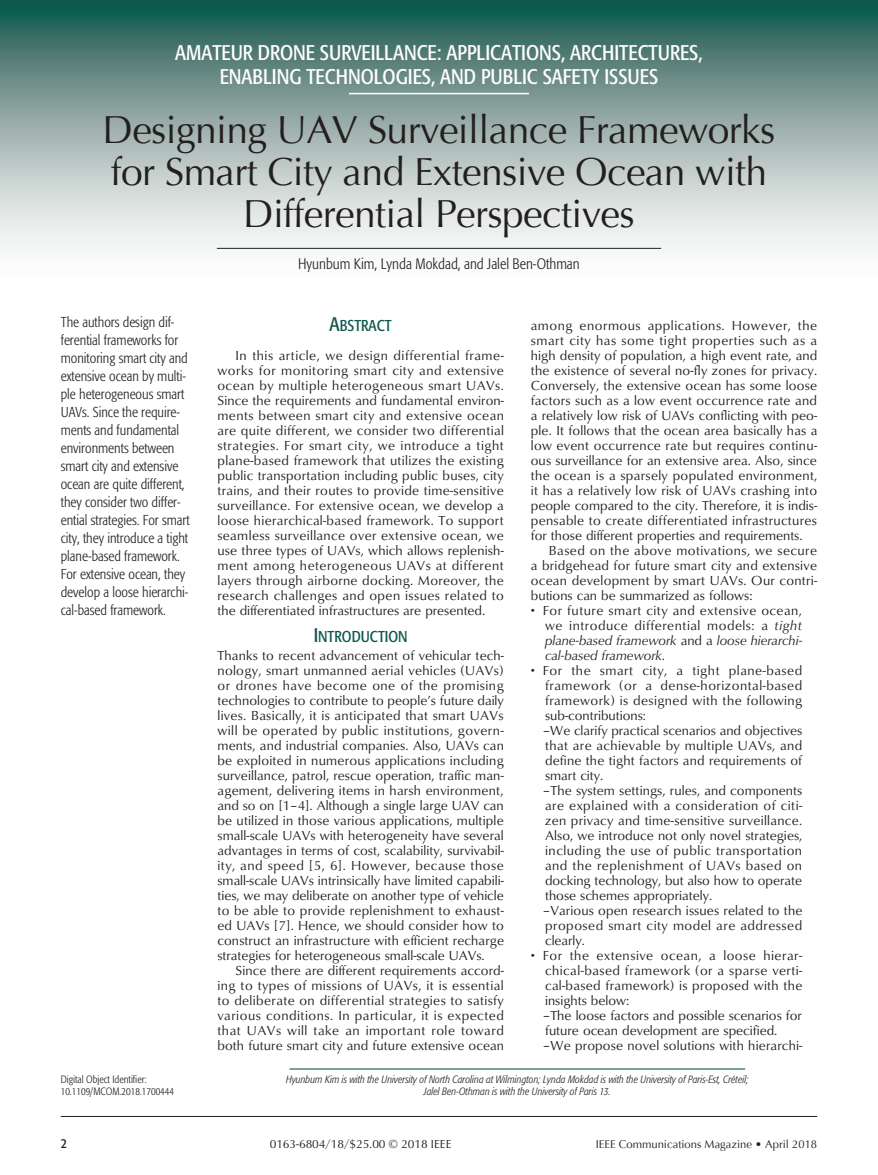
<style>
.page{position:relative;width:878px;height:1175px;background:#fff}
.page>*{position:absolute;margin:0;border:0;box-sizing:border-box;transform-origin:0 0}
.HEADER__Title{font:39px/42px "Optima";letter-spacing:-.015em;color:#231f20;text-align:center}
.HEADER__Paper_Topic{font:condensed 21px/24px "Formata";color:#fff;text-align:center}
.HEADER___2{font:15.6px "Formata Condensed SC800";color:#0e584e}
.HEADER__Byline{font:300 condensed 15px "Formata";color:#231f20}
.TEXT__Deck{font:300 condensed 14.25px/18px "Formata";color:#231f20}
.TEXT__Body{font:13.5px/15px "Classico URW";color:#231f20;text-align:justify}
.TEXT__Bullets{font:13.5px/15px "Classico URW";letter-spacing:.01em;color:#231f20;text-align:justify}
.TEXT__Body_-_No_Inde{font:13.5px/15px "Classico URW";color:#231f20;text-align:justify}
.t1{font:13.5px "Formata Condensed SC800";color:#231f20}
.t2{font:12px "Classico URW Reg SC800";color:#231f20}
.t3{font:11.25px "Optima";color:#231f20}
.TEXT__Footnote_-_Aut{font:italic 300 condensed 10.5px/12px "Formata";color:#231f20;text-align:center}
.TEXT__DOI{font:300 condensed 10.5px "Formata";color:#231f20}
.s1{font-size:19.5px}
.s2{font-style:italic}
</style>
<div class="page">
<svg style="left:0;top:0;width:878px;height:250px;background:#90aba6"></svg>
<hr style="left:61px;top:1116px;width:756px;height:1px;background:#231f20">
<hr style="left:217px;top:248px;width:444px;height:1px;background:#231f20">
<hr style="left:349px;top:93px;width:180px;height:1px;background:#fff">
<hr style="left:289px;top:1068px;width:456px;height:1px;background:#0e584e">
<p class="HEADER__Paper_Topic" style="left:175px;top:41px;width:529px">AMATEUR DRONE SURVEILLANCE: APPLICATIONS, ARCHITECTURES,<br>ENABLING TECHNOLOGIES, AND PUBLIC SAFETY ISSUES</p>
<p class="HEADER__Title" style="left:103px;top:109px;width:674px">Designing UAV Surveillance Frameworks for Smart City and Extensive Ocean with<br>Differential Perspectives</p>
<p class="TEXT__Deck" style="left:61px;top:313px;width:130px">The authors design dif&shy;ferential frameworks for monitoring smart city and extensive ocean by multi&shy;ple heterogeneous smart<br>UAVs. Since the require&shy;ments and fundamental environments between smart city and extensive ocean are quite different, they consider two differ&shy;ential strategies. For smart city, they introduce a tight plane-based framework.<br>For extensive ocean, they develop a loose hierarchi&shy;cal-based framework.</p>
<p class="TEXT__DOI" style="left:61px;top:1073px;width:87px">Digital Object Identifier:</p>
<p class="TEXT__DOI" style="left:61px;top:1085px;width:115px">10.1109/MCOM.2018.1700444</p>
<p class="HEADER__Byline" style="left:298px;top:255px;width:283px">Hyunbum Kim, Lynda Mokdad, and Jalel Ben-Othman</p>
<p class="HEADER___2" style="left:329px;top:316px;width:64px"><span class="s1">A</span>BSTRACT</p>
<p class="TEXT__Body" style="left:217px;top:347px;width:288px;text-indent:18px">In this article, we design differential frame&shy;works for monitoring smart city and extensive ocean by multiple heterogeneous smart UAVs.<br>Since the requirements and fundamental environ&shy;ments between smart city and extensive ocean are quite different, we consider two differential strategies. For smart city, we introduce a tight plane-based framework that utilizes the existing public transportation including public buses, city trains, and their routes to provide time-sensitive surveillance. For extensive ocean, we develop a loose hierarchical-based framework. To support seamless surveillance over extensive ocean, we use three types of UAVs, which allows replenish&shy;ment among heterogeneous UAVs at different layers through airborne docking. Moreover, the research challenges and open issues related to the differentiated infrastructures are presented.</p>
<p class="HEADER___2" style="left:314px;top:627px;width:95px"><span class="s1">I</span>NTRODUCTION</p>
<p class="TEXT__Body_-_No_Inde" style="left:217px;top:647px;width:288px">Thanks to recent advancement of vehicular tech&shy;nology, smart unmanned aerial vehicles (UAVs) or drones have become one of the promising technologies to contribute to people’s future daily lives. Basically, it is anticipated that smart UAVs will be operated by public institutions, govern&shy;ments, and industrial companies. Also, UAVs can be exploited in numerous applications including surveillance, patrol, rescue operation, traffic man&shy;agement, delivering items in harsh environment, and so on [1–4]. Although a single large UAV can be utilized in those various applications, multiple small-scale UAVs with heterogeneity have several advantages in terms of cost, scalability, survivabil&shy;ity, and speed [5, 6]. However, because those small-scale UAVs intrinsically have limited capabili&shy;ties, we may deliberate on another type of vehicle to be able to provide replenishment to exhaust&shy;ed UAVs [7]. Hence, we should consider how to construct an infrastructure with efficient recharge strategies for heterogeneous small-scale UAVs.</p>
<p class="TEXT__Body" style="left:217px;top:962px;width:288px;text-indent:18px">Since there are different requirements accord&shy;ing to types of missions of UAVs, it is essential to deliberate on differential strategies to satisfy various conditions. In particular, it is expected that UAVs will take an important role toward both future smart city and future extensive ocean</p>
<p class="TEXT__Body" style="left:531px;top:317px;width:288px">among enormous applications. However, the smart city has some tight properties such as a high density of population, a high event rate, and the existence of several no-fly zones for privacy.<br>Conversely, the extensive ocean has some loose factors such as a low event occurrence rate and a relatively low risk of UAVs conflicting with peo&shy;ple. It follows that the ocean area basically has a low event occurrence rate but requires continu&shy;ous surveillance for an extensive area. Also, since the ocean is a sparsely populated environment, it has a relatively low risk of UAVs crashing into people compared to the city. Therefore, it is indis&shy;pensable to create differentiated infrastructures for those different properties and requirements.</p>
<p class="TEXT__Body" style="left:531px;top:542px;width:288px;text-indent:18px">Based on the above motivations, we secure a bridgehead for future smart city and extensive ocean development by smart UAVs. Our contri&shy;butions can be summarized as follows:</p>
<p class="TEXT__Bullets" style="left:545px;top:602px;width:258px;text-indent:-14px">• For future smart city and extensive ocean, we introduce differential models: a <span class="s2">tight plane-based framework</span> and a <span class="s2">loose hierarchi&shy;cal-based framework</span>.</p>
<p class="TEXT__Bullets" style="left:545px;top:662px;width:259px;text-indent:-14px">• For the smart city, a tight plane-based framework (or a dense-horizontal-based framework) is designed with the following sub-contributions:</p>
<p class="TEXT__Bullets" style="left:543px;top:722px;width:261px">–We clarify practical scenarios and objectives that are achievable by multiple UAVs, and define the tight factors and requirements of smart city.</p>
<p class="TEXT__Bullets" style="left:543px;top:782px;width:261px">–The system settings, rules, and components are explained with a consideration of citi&shy;zen privacy and time-sensitive surveillance.<br>Also, we introduce not only novel strategies, including the use of public transportation and the replenishment of UAVs based on docking technology, but also how to operate those schemes appropriately.</p>
<p class="TEXT__Bullets" style="left:543px;top:902px;width:261px">–Various open research issues related to the proposed smart city model are addressed clearly.</p>
<p class="TEXT__Bullets" style="left:545px;top:947px;width:259px;text-indent:-14px">• For the extensive ocean, a loose hierar&shy;chical-based framework (or a sparse verti&shy;cal-based framework) is proposed with the insights below:</p>
<p class="TEXT__Bullets" style="left:543px;top:1007px;width:261px">–The loose factors and possible scenarios for future ocean development are specified.</p>
<p class="TEXT__Bullets" style="left:543px;top:1037px;width:261px">–We propose novel solutions with hierarchi-</p>
<p class="TEXT__Footnote_-_Aut" style="left:286px;top:1073px;width:464px">Hyunbum Kim is with the University of North Carolina at Wilmington; Lynda Mokdad is with the University of Paris-Est, Créteil;<br>Jalel Ben-Othman is with the University of Paris 13.</p>
<p class="t1" style="left:61px;top:1134px;width:8px">2</p>
<p class="t2" style="left:270px;top:1135px;width:183px">0163-6804/18/$25.00 © 2018 IEEE</p>
<p class="t3" style="left:595px;top:1137px;width:223px">IEEE Communications Magazine • April 2018</p>
</div>
